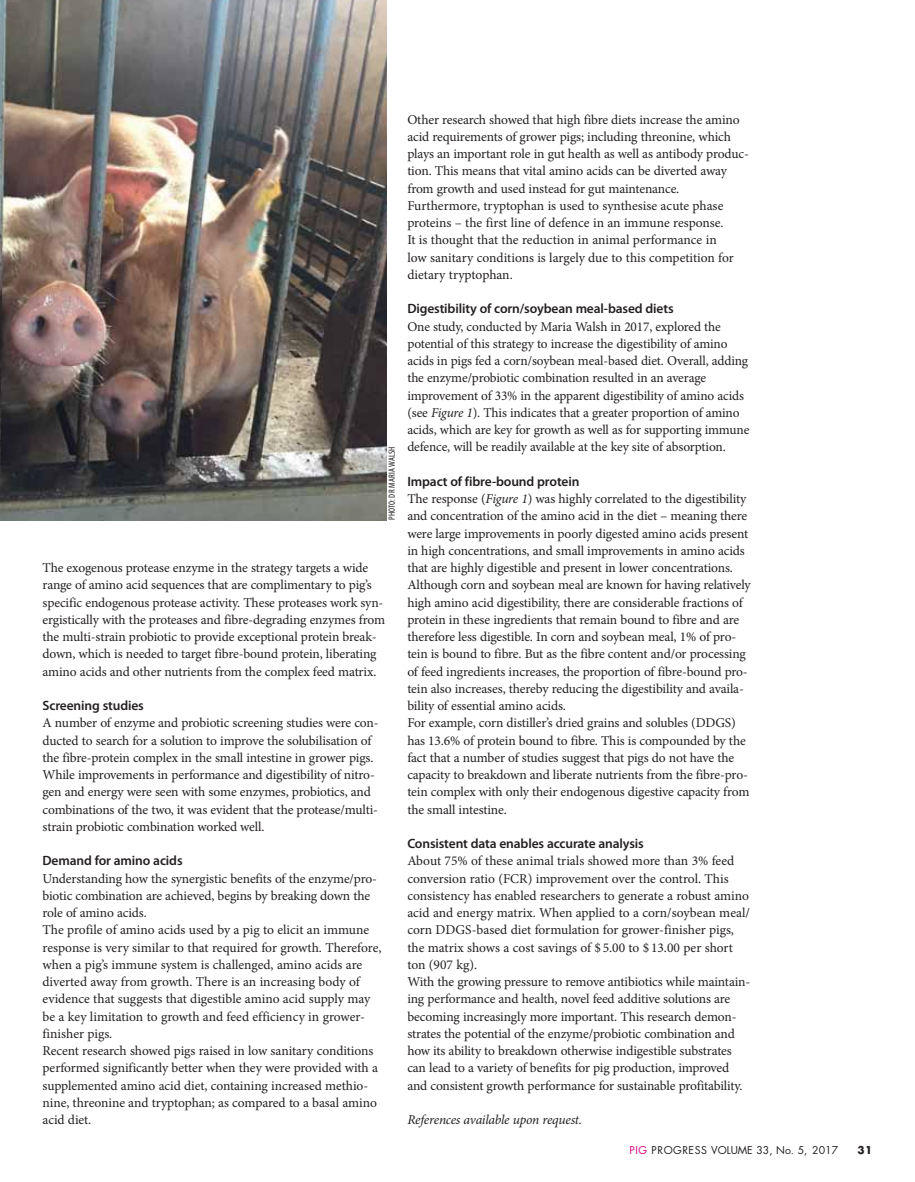
<style>
.page{position:relative;width:915px;height:1182px;background:#fff}
.page>*{position:absolute;margin:0;border:0;box-sizing:border-box;transform-origin:0 0}
.t1{font:13.5px/17.2px "Minion Pro";letter-spacing:-.01em;color:#231f20}
.t2{font:600 13.5px "Myriad Pro";letter-spacing:-.01em;color:#231f20}
.t3{font:italic 13.5px "Minion Pro";letter-spacing:-.02em;color:#231f20}
.t4{font:10.5px "Futura Std";color:#231f20}
.t5{font:700 10.5px "Futura Std";color:#231f20}
.t6{font:condensed 9px "Myriad Pro";letter-spacing:.02em;color:#231f20}
.s1{font-style:italic}
.s2{color:#d6007f}
</style>
<div class="page">
<img style="left:0;top:0;width:386px;height:520px">
<p class="t6" style="left:386px;top:520px;width:75px;rotate:-90deg">PHOTO: DR MARIA WALSH</p>
<p class="t1" style="left:42px;top:560px;width:344px">The exogenous protease enzyme in the strategy targets a wide range of amino acid sequences that are complimentary to pig’s specific endogenous protease activity. These proteases work syn&shy;ergistically with the proteases and fibre-degrading enzymes from the multi-strain probiotic to provide exceptional protein break&shy;down, which is needed to target fibre-bound protein, liberating amino acids and other nutrients from the complex feed matrix.</p>
<p class="t2" style="left:42px;top:700px;width:103px">Screening studies</p>
<p class="t1" style="left:42px;top:716px;width:337px">A number of enzyme and probiotic screening studies were con&shy;ducted to search for a solution to improve the solubilisation of the fibre-protein complex in the small intestine in grower pigs.<br>While improvements in performance and digestibility of nitro&shy;gen and energy were seen with some enzymes, probiotics, and combinations of the two, it was evident that the protease/multi&shy;strain probiotic combination worked well.</p>
<p class="t2" style="left:42px;top:856px;width:141px">Demand for amino acids</p>
<p class="t1" style="left:42px;top:871px;width:340px">Understanding how the synergistic benefits of the enzyme/pro&shy;biotic combination are achieved, begins by breaking down the role of amino acids.<br>The profile of amino acids used by a pig to elicit an immune response is very similar to that required for growth. Therefore, when a pig’s immune system is challenged, amino acids are diverted away from growth. There is an increasing body of evidence that suggests that digestible amino acid supply may be a key limitation to growth and feed efficiency in grower&shy;finisher pigs.<br>Recent research showed pigs raised in low sanitary conditions performed significantly better when they were provided with a supplemented amino acid diet, containing increased methio&shy;nine, threonine and tryptophan; as compared to a basal amino acid diet.</p>
<p class="t1" style="left:407px;top:112px;width:343px">Other research showed that high fibre diets increase the amino acid requirements of grower pigs; including threonine, which plays an important role in gut health as well as antibody produc&shy;tion. This means that vital amino acids can be diverted away from growth and used instead for gut maintenance.<br>Furthermore, tryptophan is used to synthesise acute phase proteins – the first line of defence in an immune response.<br>It is thought that the reduction in animal performance in<br>low sanitary conditions is largely due to this competition for dietary tryptophan.</p>
<p class="t2" style="left:407px;top:304px;width:268px">Digestibility of corn/soybean meal-based diets</p>
<p class="t1" style="left:407px;top:319px;width:343px">One study, conducted by Maria Walsh in 2017, explored the potential of this strategy to increase the digestibility of amino acids in pigs fed a corn/soybean meal-based diet. Overall, adding the enzyme/probiotic combination resulted in an average improvement of 33% in the apparent digestibility of amino acids (see <span class="s1">Figure 1</span>). This indicates that a greater proportion of amino acids, which are key for growth as well as for supporting immune defence, will be readily available at the key site of absorption.</p>
<p class="t2" style="left:407px;top:476px;width:173px">Impact of fibre-bound protein</p>
<p class="t1" style="left:407px;top:491px;width:345px">The response (<span class="s1">Figure 1</span>) was highly correlated to the digestibility and concentration of the amino acid in the diet – meaning there were large improvements in poorly digested amino acids present in high concentrations, and small improvements in amino acids that are highly digestible and present in lower concentrations.<br>Although corn and soybean meal are known for having relatively high amino acid digestibility, there are considerable fractions of protein in these ingredients that remain bound to fibre and are therefore less digestible. In corn and soybean meal, 1% of pro&shy;tein is bound to fibre. But as the fibre content and/or processing of feed ingredients increases, the proportion of fibre-bound pro&shy;tein also increases, thereby reducing the digestibility and availa&shy;bility of essential amino acids.<br>For example, corn distiller’s dried grains and solubles (DDGS) has 13.6% of protein bound to fibre. This is compounded by the fact that a number of studies suggest that pigs do not have the capacity to breakdown and liberate nutrients from the fibre-pro&shy;tein complex with only their endogenous digestive capacity from the small intestine.</p>
<p class="t2" style="left:407px;top:838px;width:238px">Consistent data enables accurate analysis</p>
<p class="t1" style="left:407px;top:854px;width:344px">About 75% of these animal trials showed more than 3% feed conversion ratio (FCR) improvement over the control. This consistency has enabled researchers to generate a robust amino acid and energy matrix. When applied to a corn/soybean meal/ corn DDGS-based diet formulation for grower-finisher pigs, the matrix shows a cost savings of $ 5.00 to $ 13.00 per short ton (907 kg).<br>With the growing pressure to remove antibiotics while maintain&shy;ing performance and health, novel feed additive solutions are becoming increasingly more important. This research demon&shy;strates the potential of the enzyme/probiotic combination and how its ability to breakdown otherwise indigestible substrates can lead to a variety of benefits for pig production, improved and consistent growth performance for sustainable profitability.</p>
<p class="t3" style="left:407px;top:1112px;width:176px">References available upon request.</p>
<p class="t4" style="left:629px;top:1144px;width:210px"><span class="s2">PIG</span> PROGRESS VOLUME 33, No. 5, 2017</p>
<p class="t5" style="left:857px;top:1144px;width:16px">31</p>
</div>
